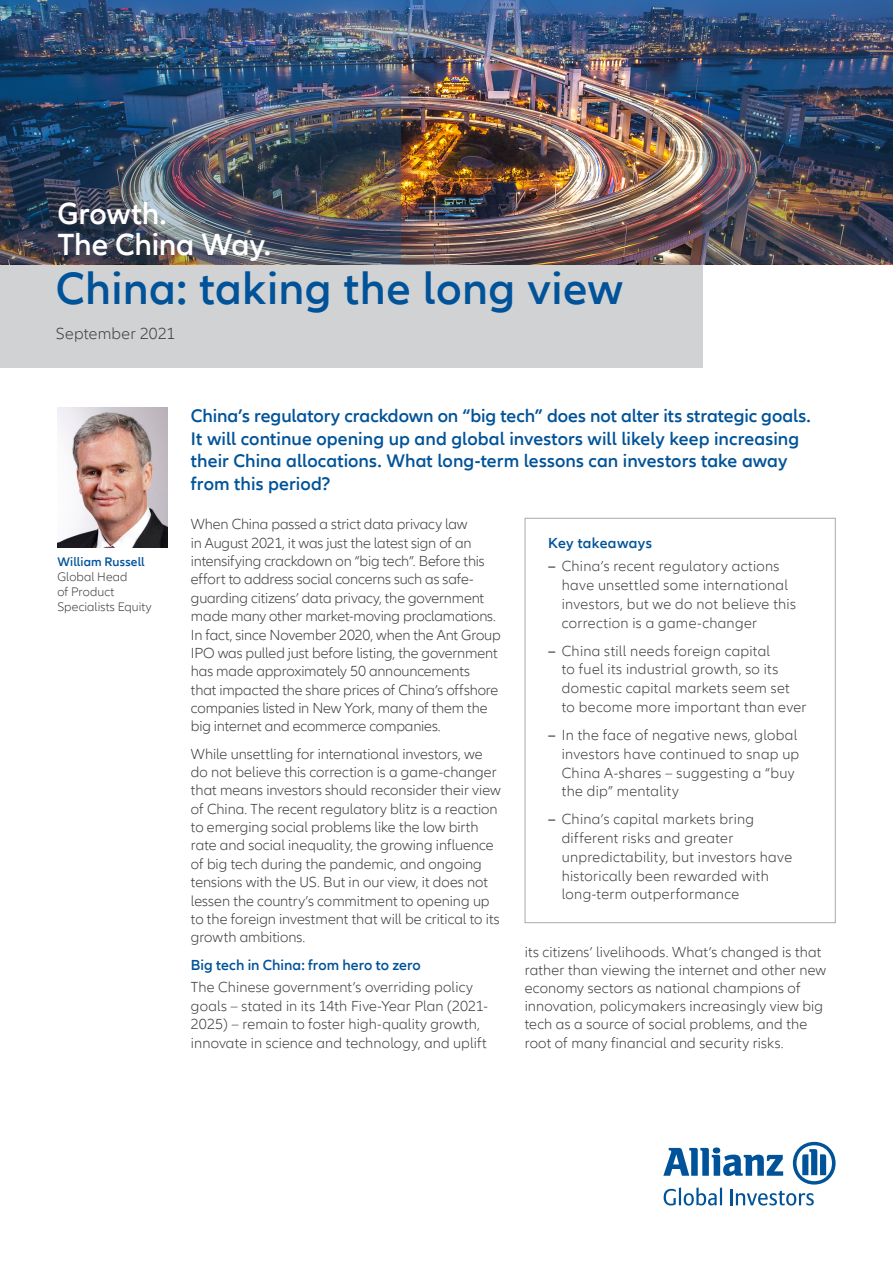
<style>
.page{position:relative;width:893px;height:1263px;background:#fff}
.page>*{position:absolute;margin:0;border:0;box-sizing:border-box;transform-origin:0 0}
.auto_headline_27pt{font:600 46.5px "Allianz Neo";letter-spacing:.01em;color:#015399}
.headline_21pt{font:600 31.5px/31.5px "Allianz Neo";letter-spacing:-.01em;color:#fff}
.intro_12_5pt__body{font:600 18.75px/22.5px "Allianz Neo";color:#015399}
.auto_headline_27pt-2{font:300 16.5px "Allianz Neo";letter-spacing:.015em;color:#3e3e3f}
.body_text{font:300 15px/18.3px "Allianz Neo";letter-spacing:.005em;color:#3e3e3f}
.body_text-2{font:600 15px "Allianz Neo";color:#015399}
.body_head_1{font:600 15px "Allianz Neo";letter-spacing:.02em;color:#015399}
.author_title{font:300 12.75px/15px "Allianz Neo";letter-spacing:.005em;color:#3e3e3f}
.author{font:600 12.75px "Allianz Neo";letter-spacing:.01em;color:#015399}
.s1{font-weight:600}
</style>
<div class="page">
<svg style="left:663px;top:1142px;width:173px;height:63px"></svg>
<img style="left:57px;top:408px;width:111px;height:139px">
<div style="left:525px;top:518px;width:311px;height:405px;border:1px solid #a8a9ad"></div>
<div style="left:0;top:264px;width:702px;height:104px;background:#d1d2d4"></div>
<img style="left:0;top:0;width:893px;height:264px">
<p class="headline_21pt" style="left:57px;top:198px;width:215px">Growth.<br>The China Way.</p>
<p class="auto_headline_27pt" style="left:56px;top:262px;width:569px">China: taking the long view</p>
<p class="auto_headline_27pt-2" style="left:56px;top:324px;width:121px">September 2021</p>
<p class="author" style="left:57px;top:554px;width:89px">William Russell</p>
<p class="author_title" style="left:57px;top:570px;width:96px">Global Head<br>of Product<br>Specialists Equity</p>
<p class="intro_12_5pt__body" style="left:191px;top:405px;width:621px">China’s regulatory crackdown on “big tech” does not alter its strategic goals.<br>It will continue opening up and global investors will likely keep increasing their China allocations. What long-term lessons can investors take away from this period?</p>
<p class="body_text" style="left:191px;top:516px;width:311px">When China passed a strict data privacy law<br>in August 2021, it was just the latest sign of an intensifying crackdown on “big tech”. Before this effort to address social concerns such as safe&shy;guarding citizens’ data privacy, the government made many other market-moving proclamations.<br>In fact, since November 2020, when the Ant Group IPO was pulled just before listing, the government has made approximately 50 announcements<br>that impacted the share prices of China’s offshore companies listed in New York, many of them the big internet and ecommerce companies.</p>
<p class="body_text" style="left:191px;top:745px;width:311px">While unsettling for international investors, we do not believe this correction is a game-changer that means investors should reconsider their view of China. The recent regulatory blitz is a reaction to emerging social problems like the low birth rate and social inequality, the growing influence of big tech during the pandemic, and ongoing tensions with the US. But in our view, it does not lessen the country’s commitment to opening up to the foreign investment that will be critical to its growth ambitions.</p>
<p class="body_text-2" style="left:191px;top:956px;width:231px">Big tech in China: from hero to zero</p>
<p class="body_text" style="left:191px;top:979px;width:299px">The Chinese government’s overriding policy goals – stated in its 14th Five-Year Plan (2021- 2025) – remain to foster high-quality growth, innovate in science and technology, and uplift</p>
<p class="body_head_1" style="left:548px;top:534px;width:105px">Key takeaways</p>
<p class="body_text" style="left:562px;top:557px;width:236px;line-height:18.8px;text-indent:-14px"><span class="s1">–</span> China’s recent regulatory actions have unsettled some international investors, but we do not believe this correction is a game-changer</p>
<p class="body_text" style="left:562px;top:642px;width:246px;line-height:18.8px;text-indent:-14px"><span class="s1">–</span> China still needs foreign capital<br>to fuel its industrial growth, so its domestic capital markets seem set to become more important than ever</p>
<p class="body_text" style="left:562px;top:726px;width:239px;line-height:18.8px;text-indent:-14px"><span class="s1">–</span> In the face of negative news, global investors have continued to snap up<br>China A-shares – suggesting a “buy the dip” mentality</p>
<p class="body_text" style="left:562px;top:810px;width:232px;line-height:18.8px;text-indent:-14px"><span class="s1">–</span> China’s capital markets bring different risks and greater unpredictability, but investors have historically been rewarded with long-term outperformance</p>
<p class="body_text" style="left:525px;top:943px;width:303px">its citizens’ livelihoods. What’s changed is that rather than viewing the internet and other new economy sectors as national champions of innovation, policymakers increasingly view big tech as a source of social problems, and the root of many financial and security risks.</p>
</div>
